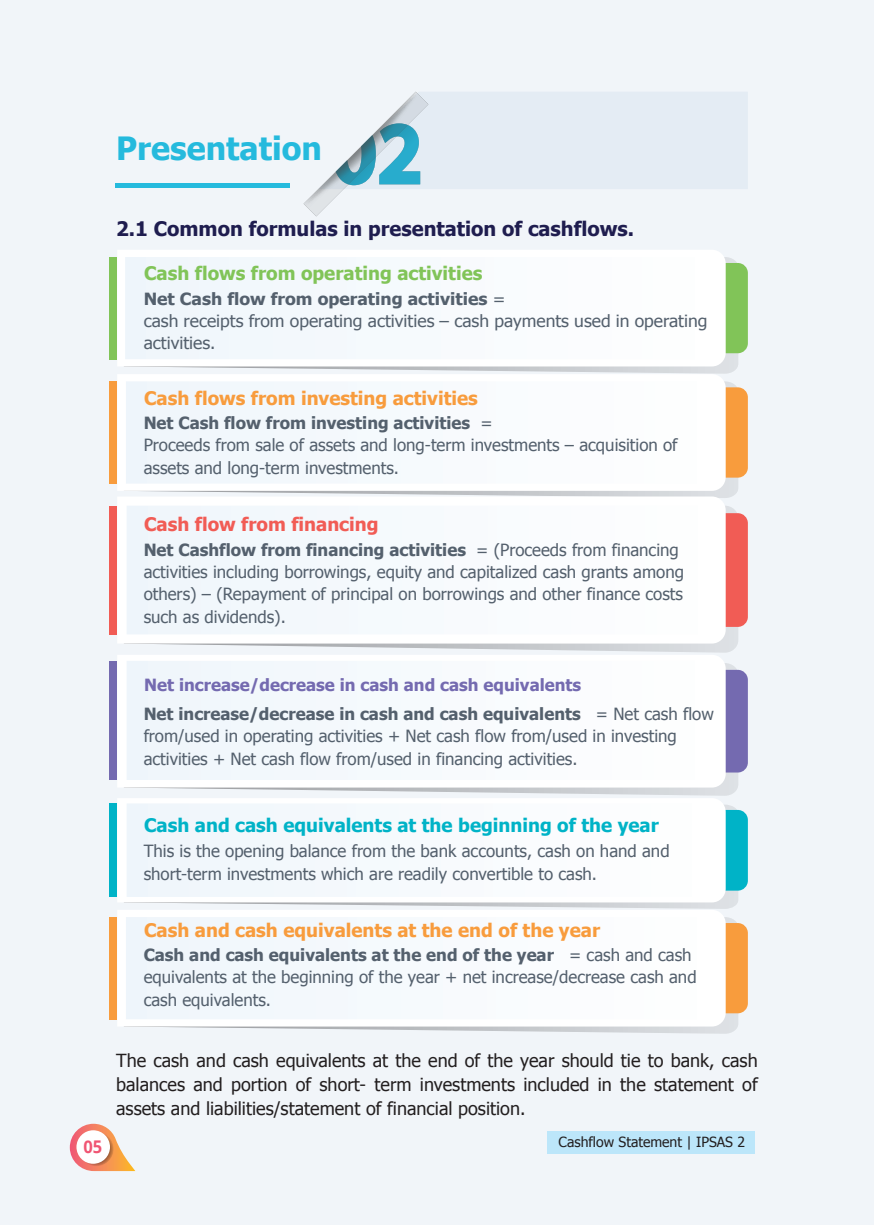
<style>
.page{position:relative;width:874px;height:1225px;background:#fff}
.page>*{position:absolute;margin:0;border:0;box-sizing:border-box;transform-origin:0 0}
.t1{font:700 32px "Tahoma";color:#25badd}
.t2{font:700 20px "Tahoma";color:#1f1d4f}
.t3{font:700 18.6px "Tahoma";color:#f89c3d}
.t4{font:700 18.6px "Tahoma";color:#00b3c7}
.t5{font:700 18.6px "Tahoma";color:#81c458}
.t6{font:700 18.6px "Tahoma";color:#f15c55}
.t7{font:18px/24px "Tahoma";color:#231f20;text-align:justify}
.t8{font:700 17.4px "Open Sans";color:#f05573;scale:.94 1}
.t9{font:16.8px/22.4px "Tahoma";color:#54606d}
.t10{font:16.8px/22.4px "Tahoma";color:#54606d;scale:1.04 1}
.t11{font:700 16.8px "Tahoma";color:#746ab0}
.t12{font:14px "Tahoma";color:#231f20}
.s1{font-weight:700}
</style>
<div class="page">
<div style="left:0;top:0;width:873px;height:1225px;background:#f1f5f9"></div>
<svg style="left:70px;top:1123px;width:60px;height:48px"></svg>
<svg style="left:79px;top:1131px;width:35px;height:35px"></svg>
<div style="left:76px;top:1130px;width:34px;height:33px;background:#fff;border-radius:50%"></div>
<svg style="left:124px;top:257px;width:614px;height:117px"></svg>
<div style="left:688px;top:263px;width:59px;height:90px;background:#81c458;border-radius:10px"></div>
<div style="left:117px;top:250px;width:608px;height:116px;background:#fff"></div>
<svg style="left:125px;top:257px;width:587px;height:102px"></svg>
<svg style="left:145px;top:381px;width:593px;height:117px"></svg>
<div style="left:688px;top:387px;width:59px;height:90px;background:#f89c3d;border-radius:10px"></div>
<div style="left:117px;top:374px;width:608px;height:117px;background:#fff"></div>
<svg style="left:126px;top:381px;width:588px;height:102px"></svg>
<svg style="left:124px;top:506px;width:614px;height:146px"></svg>
<div style="left:688px;top:513px;width:59px;height:114px;background:#f15c55;border-radius:10px"></div>
<div style="left:117px;top:496px;width:608px;height:147px;background:#fff"></div>
<svg style="left:127px;top:505px;width:588px;height:129px"></svg>
<svg style="left:124px;top:663px;width:614px;height:133px"></svg>
<div style="left:688px;top:670px;width:59px;height:102px;background:#746ab0;border-radius:10px"></div>
<div style="left:117px;top:655px;width:608px;height:132px;background:#fff"></div>
<svg style="left:127px;top:661px;width:585px;height:119px"></svg>
<svg style="left:124px;top:805px;width:614px;height:104px"></svg>
<div style="left:688px;top:810px;width:59px;height:80px;background:#00b3c7;border-radius:10px"></div>
<div style="left:117px;top:798px;width:608px;height:104px;background:#fff"></div>
<svg style="left:127px;top:803px;width:583px;height:94px"></svg>
<svg style="left:124px;top:917px;width:614px;height:116px"></svg>
<div style="left:688px;top:923px;width:59px;height:90px;background:#f89c3d;border-radius:10px"></div>
<div style="left:117px;top:910px;width:608px;height:116px;background:#fff"></div>
<svg style="left:126px;top:917px;width:588px;height:102px"></svg>
<div style="left:547px;top:1131px;width:207px;height:22px;background:#bce6fa"></div>
<div style="left:110px;top:257px;width:7px;height:102px;background:#81c458"></div>
<div style="left:110px;top:381px;width:7px;height:102px;background:#f89c3d"></div>
<div style="left:110px;top:506px;width:7px;height:128px;background:#f15c55"></div>
<div style="left:110px;top:661px;width:7px;height:119px;background:#746ab0"></div>
<div style="left:110px;top:803px;width:7px;height:94px;background:#00b3c7"></div>
<div style="left:110px;top:917px;width:7px;height:102px;background:#f89c3d"></div>
<hr style="left:115px;top:183px;width:174px;height:4px;background:#25badd">
<svg style="left:303px;top:92px;width:444px;height:124px"></svg>
<h1 class="t1" style="left:116px;top:125px;width:207px">Presentation</h1>
<p class="t2" style="left:116px;top:215px;width:519px">2.1 Common formulas in presentation of cashflows.</p>
<p class="t5" style="left:144px;top:261px;width:339px">Cash flows from operating activities</p>
<p class="t10" style="left:144px;top:286px;width:543px"><span class="s1">Net Cash flow from operating activities</span> =<br>cash receipts from operating activities – cash payments used in operating activities.</p>
<p class="t3" style="left:144px;top:385px;width:335px">Cash flows from investing activities</p>
<p class="t9" style="left:144px;top:411px;width:535px"><span class="s1">Net Cash flow from investing activities</span> =<br>Proceeds from sale of assets and long-term investments – acquisition of assets and long-term investments.</p>
<p class="t6" style="left:144px;top:511px;width:236px">Cash flow from financing</p>
<p class="t9" style="left:144px;top:537px;width:541px"><span class="s1">Net Cashflow from financing activities</span> = (Proceeds from financing activities including borrowings, equity and capitalized cash grants among others) – (Repayment of principal on borrowings and other finance costs such as dividends).</p>
<p class="t11" style="left:144px;top:673px;width:438px">Net increase/decrease in cash and cash equivalents</p>
<p class="t9" style="left:144px;top:702px;width:571px"><span class="s1">Net increase/decrease in cash and cash equivalents</span> = Net cash flow from/used in operating activities + Net cash flow from/used in investing activities + Net cash flow from/used in financing activities.</p>
<p class="t4" style="left:144px;top:812px;width:516px">Cash and cash equivalents at the beginning of the year</p>
<p class="t9" style="left:144px;top:839px;width:527px">This is the opening balance from the bank accounts, cash on hand and short-term investments which are readily convertible to cash.</p>
<p class="t3" style="left:144px;top:917px;width:457px">Cash and cash equivalents at the end of the year</p>
<p class="t9" style="left:144px;top:942px;width:554px"><span class="s1">Cash and cash equivalents at the end of the year</span> = cash and cash equivalents at the beginning of the year + net increase/decrease cash and cash equivalents.</p>
<p class="t8" style="left:83px;top:1134px;width:22px">05</p>
<p class="t7" style="left:116px;top:1048px;width:642px">The cash and cash equivalents at the end of the year should tie to bank, cash balances and portion of short- term investments included in the statement of assets and liabilities/statement of financial position.</p>
<p class="t12" style="left:558px;top:1132px;width:188px">Cashflow Statement | IPSAS 2</p>
</div>
